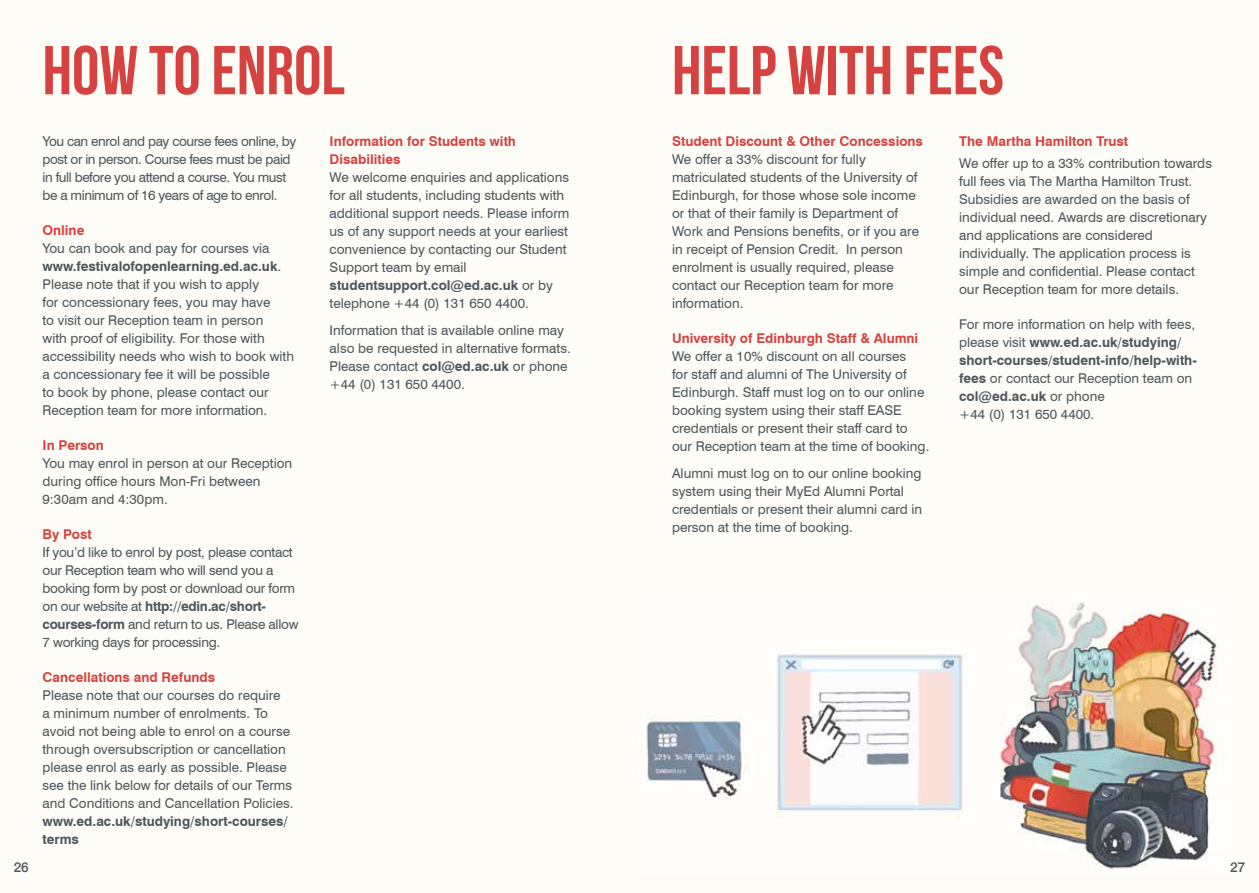
<style>
.page{position:relative;width:1259px;height:893px;background:#fdfcf7}
.page>*{position:absolute;margin:0;border:0;box-sizing:border-box;transform-origin:0 0}
.t1{font:700 69px "Bebas Neue";color:#d6423f}
.t2{font:13.5px/18px "Swiss 721 BT";color:#4c565c}
.t3{font:13.5px/18px "Swiss 721 BT";letter-spacing:-.02em;color:#4c565c}
.t4{font:700 13.5px/18px "Swiss 721 BT";color:#d6423f}
.t5{font:13.5px/18px "Swiss 721 BT";letter-spacing:-.03em;color:#4c565c}
.t6{font:700 13.5px/18px "Swiss 721 BT";color:#4c565c}
.t7{font:500 13.5px "Helvetica Neue";color:#4c565c}
.s1{font-weight:700}
</style>
<div class="page">
<img style="left:646px;top:602px;width:571px;height:267px">
<h1 class="t1" style="left:43px;top:33px;width:304px">HOW TO ENROL</h1>
<p class="t5" style="left:43px;top:132px;width:255px">You can enrol and pay course fees online, by post or in person. Course fees must be paid in full before you attend a course. You must be a minimum of 16 years of age to enrol.</p>
<p class="t4" style="left:43px;top:221px;width:43px">Online</p>
<p class="t2" style="left:43px;top:239px;width:253px">You can book and pay for courses via <span class="s1">www.festivalofopenlearning.ed.ac.uk</span>.<br>Please note that if you wish to apply<br>for concessionary fees, you may have<br>to visit our Reception team in person<br>with proof of eligibility. For those with accessibility needs who wish to book with a concessionary fee it will be possible<br>to book by phone, please contact our Reception team for more information.</p>
<p class="t4" style="left:43px;top:436px;width:63px">In Person</p>
<p class="t2" style="left:43px;top:454px;width:251px">You may enrol in person at our Reception during office hours Mon-Fri between<br>9:30am and 4:30pm.</p>
<p class="t4" style="left:43px;top:525px;width:51px">By Post</p>
<p class="t3" style="left:43px;top:543px;width:258px">If you’d like to enrol by post, please contact our Reception team who will send you a booking form by post or download our form on our website at <span class="s1">http://edin.ac/short&shy;courses-form</span> and return to us. Please allow 7 working days for processing.</p>
<p class="t4" style="left:43px;top:668px;width:174px">Cancellations and Refunds</p>
<p class="t2" style="left:43px;top:686px;width:252px">Please note that our courses do require<br>a minimum number of enrolments. To avoid not being able to enrol on a course through oversubscription or cancellation please enrol as early as possible. Please see the link below for details of our Terms and Conditions and Cancellation Policies.</p>
<p class="t6" style="left:43px;top:812px;width:247px">www.ed.ac.uk/studying/short-courses/ terms</p>
<p class="t4" style="left:330px;top:132px;width:188px">Information for Students with<br>Disabilities</p>
<p class="t2" style="left:330px;top:168px;width:241px">We welcome enquiries and applications for all students, including students with additional support needs. Please inform us of any support needs at your earliest convenience by contacting our Student Support team by email <span class="s1">studentsupport.col@ed.ac.uk</span> or by telephone +44 (0) 131 650 4400.</p>
<p class="t2" style="left:330px;top:321px;width:243px">Information that is available online may also be requested in alternative formats.<br>Please contact <span class="s1">col@ed.ac.uk</span> or phone +44 (0) 131 650 4400.</p>
<h1 class="t1" style="left:672px;top:33px;width:333px">HELP WITH FEES</h1>
<p class="t4" style="left:672px;top:132px;width:252px">Student Discount &amp; Other Concessions</p>
<p class="t2" style="left:672px;top:150px;width:248px">We offer a 33% discount for fully matriculated students of the University of Edinburgh, for those whose sole income or that of their family is Department of Work and Pensions benefits, or if you are in receipt of Pension Credit. In person enrolment is usually required, please contact our Reception team for more information.</p>
<p class="t4" style="left:672px;top:329px;width:248px">University of Edinburgh Staff &amp; Alumni</p>
<p class="t2" style="left:672px;top:347px;width:259px">We offer a 10% discount on all courses<br>for staff and alumni of The University of Edinburgh. Staff must log on to our online booking system using their staff EASE credentials or present their staff card to our Reception team at the time of booking.</p>
<p class="t2" style="left:672px;top:464px;width:252px">Alumni must log on to our online booking system using their MyEd Alumni Portal credentials or present their alumni card in person at the time of booking.</p>
<p class="t4" style="left:959px;top:132px;width:171px">The Martha Hamilton Trust</p>
<p class="t2" style="left:959px;top:154px;width:254px">We offer up to a 33% contribution towards full fees via The Martha Hamilton Trust.<br>Subsidies are awarded on the basis of individual need. Awards are discretionary and applications are considered individually. The application process is simple and confidential. Please contact our Reception team for more details.</p>
<p class="t2" style="left:959px;top:315px;width:239px">For more information on help with fees, please visit <span class="s1">www.ed.ac.uk/studying/ short-courses/student-info/help-with&shy;fees</span> or contact our Reception team on <span class="s1">col@ed.ac.uk</span> or phone<br>+44 (0) 131 650 4400.</p>
<p class="t7" style="left:14px;top:856px;width:17px">26</p>
<p class="t7" style="left:1230px;top:856px;width:17px">27</p>
</div>
